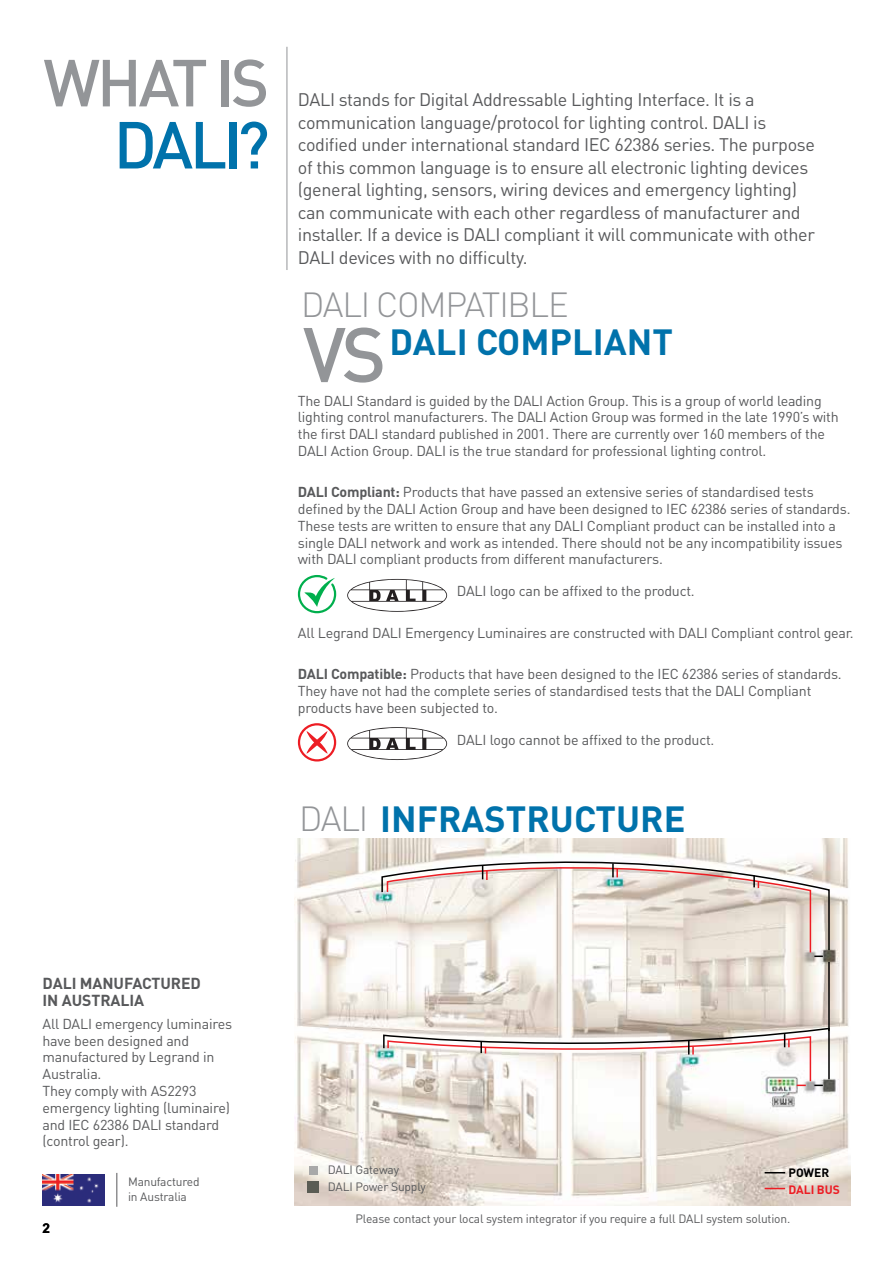
<style>
.page{position:relative;width:893px;height:1263px;background:#fff}
.page>*{position:absolute;margin:0;border:0;box-sizing:border-box;transform-origin:0 0}
.t1{font:500 76.05px "DIN Pro";color:#939598}
.t2{font:500 65.4px "DIN Pro";letter-spacing:-.06em;color:#939598}
.t3{font:500 65.4px "DIN Pro";color:#0072ab}
.t4{font:700 36px "DIN Pro";color:#0072ab}
.t5{font:300 34.5px "DIN Pro";letter-spacing:-.035em;color:#939598}
.t6{font:18px/22.5px "DIN Pro";letter-spacing:-.02em;color:#58595b}
.t7{font:700 15.75px/16.8px "DIN Pro";letter-spacing:-.005em;color:#58595b}
.t8{font:14.25px/16.8px "DIN Pro";letter-spacing:-.015em;color:#58595b}
.t9{font:700 13.5px "Arial";color:#000}
.t10{font:12px/15px "DIN Pro";letter-spacing:-.015em;color:#58595b}
.t11{font:700 12px "DIN Pro";letter-spacing:-.005em;color:#ed1d24}
.t12{font:700 12px "DIN Pro";letter-spacing:-.005em;color:#000}
.s1{font-weight:700}
.s2{font-weight:300;font-size:34.5px;color:#939598}
</style>
<div class="page">
<svg style="left:297px;top:575px;width:40px;height:39px"></svg>
<svg style="left:347px;top:579px;width:100px;height:33px"></svg>
<div style="left:298px;top:723px;width:38px;height:38px;border:2px solid #ed1d24;border-radius:50%"></div>
<svg style="left:306px;top:731px;width:22px;height:23px"></svg>
<svg style="left:347px;top:727px;width:100px;height:33px"></svg>
<hr style="left:287px;top:47px;width:1px;height:223px;background:#939598">
<img style="left:43px;top:1174px;width:62px;height:31px">
<hr style="left:116px;top:1173px;width:1px;height:34px;background:#58595b">
<img style="left:294px;top:838px;width:556px;height:368px">
<svg style="left:381px;top:838px;width:449px;height:114px"></svg>
<svg style="left:386px;top:845px;width:426px;height:109px"></svg>
<svg style="left:482px;top:865px;width:6px;height:15px"></svg>
<svg style="left:612px;top:863px;width:6px;height:14px"></svg>
<svg style="left:753px;top:875px;width:6px;height:13px"></svg>
<svg style="left:814px;top:955px;width:9px;height:2px"></svg>
<hr style="left:828px;top:962px;width:2px;height:69px;background:#000">
<svg style="left:382px;top:1027px;width:448px;height:59px"></svg>
<svg style="left:765px;top:1172px;width:20px;height:1px"></svg>
<svg style="left:765px;top:1188px;width:20px;height:1px"></svg>
<div style="left:307px;top:1181px;width:12px;height:12px;background:#5a5c54"></div>
<div style="left:309px;top:1166px;width:9px;height:8px;background:#a8a9a9"></div>
<h2 class="t2" style="left:43px;top:38px;width:228px">WHAT IS</h2>
<h2 class="t3" style="left:114px;top:100px;width:158px">DALI?</h2>
<p class="t6" style="left:298px;top:88px;width:519px">DALI stands for Digital Addressable Lighting Interface. It is a communication language/protocol for lighting control. DALI is codified under international standard IEC 62386 series. The purpose of this common language is to ensure all electronic lighting devices (general lighting, sensors, wiring devices and emergency lighting) can communicate with each other regardless of manufacturer and installer. If a device is DALI compliant it will communicate with other DALI devices with no difficulty.</p>
<h3 class="t5" style="left:301px;top:281px;width:269px">DALI COMPATIBLE</h3>
<h3 class="t4" style="left:390px;top:317px;width:285px">DALI COMPLIANT</h3>
<h1 class="t1" style="left:303px;top:303px;width:85px">VS</h1>
<p class="t8" style="left:298px;top:391px;width:542px">The DALI Standard is guided by the DALI Action Group. This is a group of world leading lighting control manufacturers. The DALI Action Group was formed in the late 1990’s with the first DALI standard published in 2001. There are currently over 160 members of the DALI Action Group. DALI is the true standard for professional lighting control.</p>
<p class="t8" style="left:298px;top:483px;width:554px"><span class="s1">DALI Compliant:</span> Products that have passed an extensive series of standardised tests defined by the DALI Action Group and have been designed to IEC 62386 series of standards.<br>These tests are written to ensure that any DALI Compliant product can be installed into a single DALI network and work as intended. There should not be any incompatibility issues with DALI compliant products from different manufacturers.</p>
<p class="t8" style="left:457px;top:582px;width:239px">DALI logo can be affixed to the product.</p>
<p class="t8" style="left:298px;top:624px;width:557px">All Legrand DALI Emergency Luminaires are constructed with DALI Compliant control gear.</p>
<p class="t8" style="left:298px;top:665px;width:545px"><span class="s1">DALI Compatible:</span> Products that have been designed to the IEC 62386 series of standards.<br>They have not had the complete series of standardised tests that the DALI Compliant products have been subjected to.</p>
<p class="t8" style="left:457px;top:731px;width:259px">DALI logo cannot be affixed to the product.</p>
<h3 class="t4" style="left:299px;top:794px;width:388px"><span class="s2">DALI</span> INFRASTRUCTURE</h3>
<p class="t7" style="left:43px;top:974px;width:160px">DALI MANUFACTURED<br>IN AUSTRALIA</p>
<p class="t8" style="left:43px;top:1015px;width:191px">All DALI emergency luminaires have been designed and manufactured by Legrand in<br>Australia.<br>They comply with AS2293 emergency lighting (luminaire) and IEC 62386 DALI standard (control gear).</p>
<p class="t9" style="left:43px;top:1220px;width:9px">2</p>
<p class="t10" style="left:128px;top:1174px;width:73px">Manufactured in Australia</p>
<p class="t10" style="left:328px;top:1161px;width:99px;line-height:16.8px">DALI Gateway<br>DALI Power Supply</p>
<p class="t12" style="left:788px;top:1164px;width:42px">POWER</p>
<p class="t11" style="left:788px;top:1181px;width:53px">DALI BUS</p>
<p class="t10" style="left:356px;top:1210px;width:436px">Please contact your local system integrator if you require a full DALI system solution.</p>
</div>
